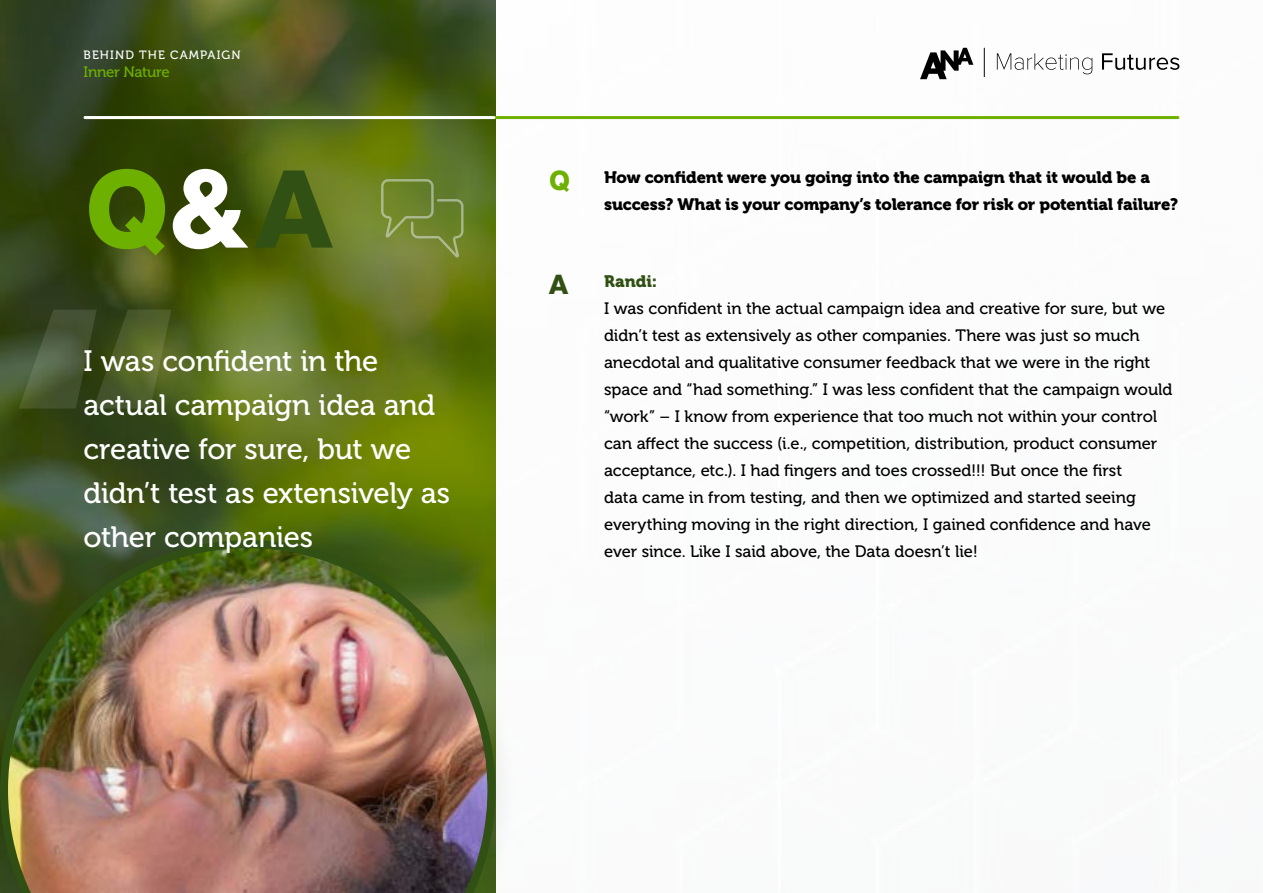
<style>
.page{position:relative;width:1263px;height:893px;background:#fff}
.page>*{position:absolute;margin:0;border:0;box-sizing:border-box;transform-origin:0 0}
.t1{font:800 108px "Helvetica Neue LT Std";color:#6eb000}
.t2{font:29.4px/44.1px "Museo 500";letter-spacing:-.01em;color:#fff}
.t3{font:800 27px "Helvetica Neue LT Std";color:#6eb000}
.t4{font:800 27px "Helvetica Neue LT Std";color:#315014}
.t5{font:16.5px/27px "Museo 500";color:#000}
.t6{font:16.5px/27px "Museo 900";letter-spacing:-.01em;color:#000}
.t7{font:16.5px "Museo 900";color:#315014}
.t8{font:15px "Museo 500";letter-spacing:-.02em;color:#6eb000}
.t9{font:12px "Museo 500";letter-spacing:.09em;color:#fff}
.s1{color:#fff}
.s2{color:#315014}
</style>
<div class="page">
<img style="left:0;top:0;width:495px;height:512px">
<svg style="left:920px;top:48px;width:53px;height:31px"></svg>
<svg style="left:984px;top:48px;width:1px;height:29px"></svg>
<svg style="left:997px;top:53px;width:95px;height:21px"></svg>
<svg style="left:1102px;top:53px;width:77px;height:17px"></svg>
<svg style="left:381px;top:179px;width:82px;height:79px;background:#768a3a"></svg>
<hr style="left:85px;top:116px;width:1093px;height:3px;background:#6eb000">
<hr style="left:85px;top:116px;width:409px;height:3px;background:#fff">
<svg style="left:19px;top:310px;width:152px;height:99px;background:#47572a"></svg>
<div style="left:0;top:512px;width:523px;height:381px;background:#000;opacity:.1"></div>
<img style="left:0;top:540px;width:495px;height:353px">
<p class="t9" style="left:84px;top:48px;width:159px">BEHIND THE CAMPAIGN</p>
<p class="t8" style="left:84px;top:64px;width:88px">Inner Nature</p>
<h1 class="t1" style="left:85px;top:145px;width:248px">Q<span class="s1">&amp;</span><span class="s2">A</span></h1>
<h2 class="t2" style="left:84px;top:339px;width:368px">I was confident in the actual campaign idea and creative for sure, but we didn’t test as extensively as other companies</h2>
<h3 class="t3" style="left:549px;top:164px;width:23px">Q</h3>
<p class="t6" style="left:604px;top:164px;width:576px">How confident were you going into the campaign that it would be a success? What is your company’s tolerance for risk or potential failure?</p>
<h3 class="t4" style="left:549px;top:268px;width:21px">A</h3>
<p class="t7" style="left:604px;top:272px;width:55px">Randi:</p>
<p class="t5" style="left:604px;top:295px;width:570px">I was confident in the actual campaign idea and creative for sure, but we didn’t test as extensively as other companies. There was just so much anecdotal and qualitative consumer feedback that we were in the right space and “had something.” I was less confident that the campaign would “work” – I know from experience that too much not within your control can affect the success (i.e., competition, distribution, product consumer acceptance, etc.). I had fingers and toes crossed!!! But once the first<br>data came in from testing, and then we optimized and started seeing everything moving in the right direction, I gained confidence and have ever since. Like I said above, the Data doesn’t lie!</p>
</div>
